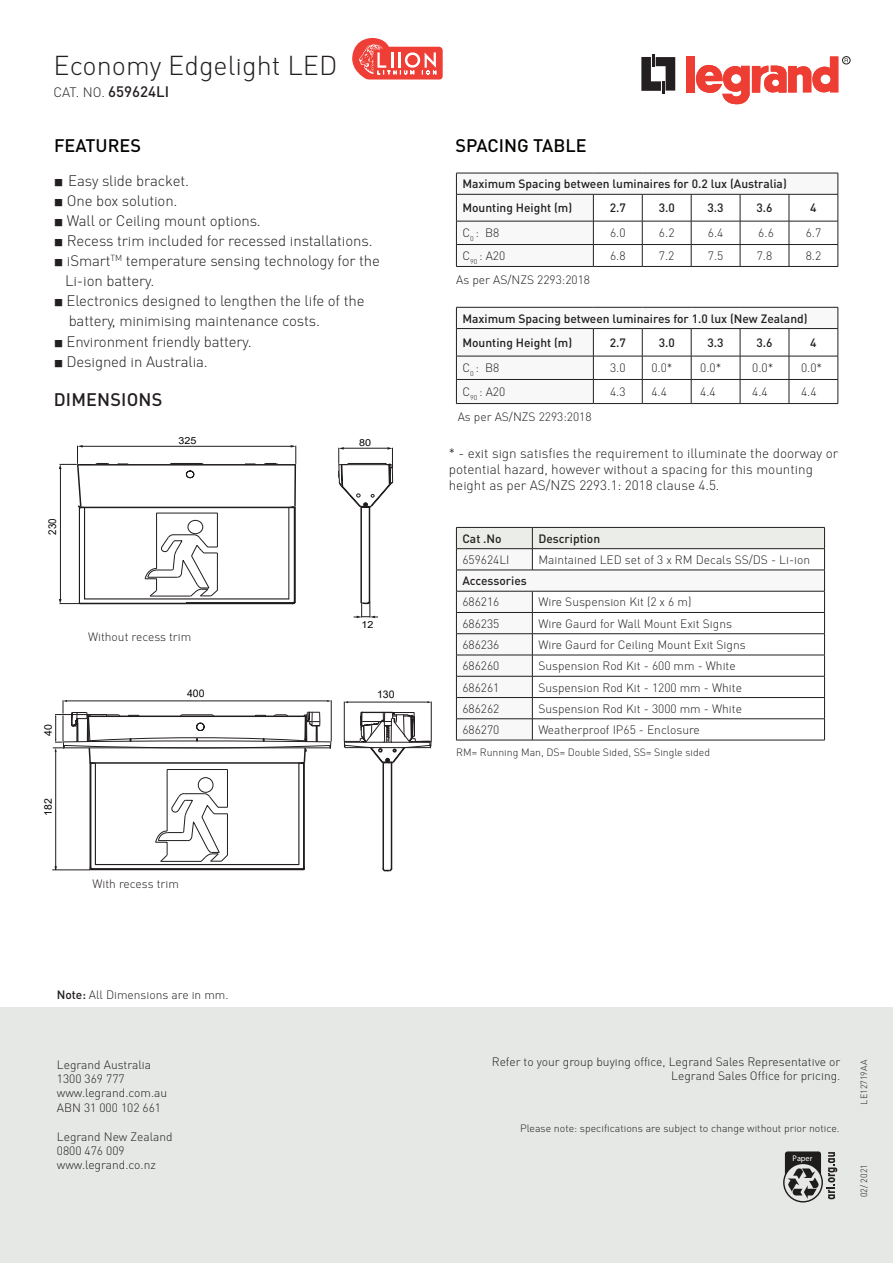
<style>
.page{position:relative;width:893px;height:1263px;background:#fff}
.page>*{position:absolute;margin:0;border:0;box-sizing:border-box;transform-origin:0 0}
.t1{font:300 27px "DIN Pro";color:#231f20}
.t2{font:500 18px "DIN Pro";color:#040503}
.t3{font:500 18px "DIN Pro";letter-spacing:.01em;color:#231f20}
.t4{font:300 15px/20.1px "DIN Pro";letter-spacing:-.01em;color:#231f20}
.t5{font:500 15px "DIN Pro";color:#231f20}
.t6{font:300 13.5px/16.2px "DIN Pro";color:#231f20}
.t7{font:300 12px/14.4px "DIN Pro";color:#231f20}
.t8{font:500 12px/24.5px "DIN Pro";color:#231f20}
.t9{font:10.8px "Arial";color:#040503;scale:.9 1}
.t10{font:300 10.5px "DIN Pro";color:#231f20}
.t11{font:10.5px "Arial";color:#040503}
.t12{font:9.75px "Arial";color:#040503;scale:1.11 1}
.t13{font:300 9px "DIN Pro";color:#231f20}
.t14{font:600 condensed 8.25px "ITC Avant Garde Std";color:#fff}
.s1{font-weight:300;font-size:13.5px}
.s2{font-family:"Koz Go Pr 6 N";font-weight:400;font-size:9px}
.s3{font-weight:500}
</style>
<div class="page">
<div style="left:0;top:1007px;width:893px;height:256px;background:#e5e8e5"></div>
<svg style="left:641px;top:54px;width:34px;height:40px"></svg>
<div style="left:686px;top:56px;width:9px;height:36px;background:#ee3e34"></div>
<svg style="left:696px;top:56px;width:142px;height:49px"></svg>
<div style="left:842px;top:56px;width:8px;height:8px;border:1px solid #231f20;border-radius:50%"></div>
<svg style="left:783px;top:1151px;width:54px;height:51px"></svg>
<svg style="left:456px;top:307px;width:383px;height:97px"></svg>
<hr style="left:456px;top:266px;width:137px;height:1px;background:#231f20">
<hr style="left:593px;top:266px;width:49px;height:1px;background:#231f20">
<hr style="left:642px;top:266px;width:49px;height:1px;background:#231f20">
<hr style="left:691px;top:266px;width:49px;height:1px;background:#231f20">
<hr style="left:740px;top:266px;width:49px;height:1px;background:#231f20">
<hr style="left:789px;top:266px;width:49px;height:1px;background:#231f20">
<svg style="left:456px;top:173px;width:383px;height:93px"></svg>
<svg style="left:456px;top:527px;width:369px;height:213px"></svg>
<hr style="left:456px;top:740px;width:76px;height:1px;background:#231f20">
<hr style="left:532px;top:740px;width:293px;height:1px;background:#231f20">
<svg style="left:352px;top:38px;width:91px;height:42px"></svg>
<hr style="left:52px;top:870px;width:38px;height:1px;background:#211d1f">
<svg style="left:53px;top:700px;width:379px;height:172px"></svg>
<svg style="left:59px;top:445px;width:334px;height:173px"></svg>
<h1 class="t1" style="left:54px;top:49px;width:285px">Economy Edgelight LED</h1>
<p class="t5" style="left:54px;top:82px;width:117px"><span class="s1">CAT. NO.</span> 659624LI</p>
<h2 class="t2" style="left:54px;top:134px;width:89px">FEATURES</h2>
<h2 class="t2" style="left:455px;top:134px;width:133px">SPACING TABLE</h2>
<p class="t4" style="left:54px;top:170px;width:137px"><span class="s2">■</span> Easy slide bracket.</p>
<p class="t4" style="left:54px;top:190px;width:125px"><span class="s2">■</span> One box solution.</p>
<p class="t4" style="left:54px;top:210px;width:208px"><span class="s2">■</span> Wall or Ceiling mount options.</p>
<p class="t4" style="left:54px;top:230px;width:320px"><span class="s2">■</span> Recess trim included for recessed installations.</p>
<p class="t4" style="left:65px;top:250px;width:316px;text-indent:-11px"><span class="s2">■</span> iSmart<sup>TM</sup> temperature sensing technology for the<br>Li-ion battery.</p>
<p class="t4" style="left:69px;top:291px;width:297px;text-indent:-15px"><span class="s2">■</span> Electronics designed to lengthen the life of the battery, minimising maintenance costs.</p>
<p class="t4" style="left:54px;top:331px;width:199px"><span class="s2">■</span> Environment friendly battery.</p>
<p class="t4" style="left:54px;top:351px;width:155px"><span class="s2">■</span> Designed in Australia.</p>
<h2 class="t3" style="left:54px;top:388px;width:110px">DIMENSIONS</h2>
<p class="t9" style="left:45px;top:535px;width:19px;rotate:-90deg">230</p>
<p class="t12" style="left:179px;top:434px;width:18px">325</p>
<p class="t12" style="left:359px;top:436px;width:12px">80</p>
<p class="t11" style="left:41px;top:736px;width:13px;rotate:-90deg">40</p>
<p class="t11" style="left:41px;top:816px;width:19px;rotate:-90deg">182</p>
<p class="t7" style="left:88px;top:629px;width:105px">Without recess trim</p>
<p class="t12" style="left:361px;top:618px;width:12px">12</p>
<p class="t11" style="left:187px;top:686px;width:19px">400</p>
<p class="t11" style="left:377px;top:687px;width:19px">130</p>
<p class="t7" style="left:92px;top:876px;width:88px">With recess trim</p>
<p class="t8" style="left:462px;top:172px;width:326px;line-height:24px">Maximum Spacing between luminaires for 0.2 lux (Australia)<br>Mounting Height (m)</p>
<p class="t8" style="left:610px;top:195px;width:18px">2.7</p>
<p class="t8" style="left:659px;top:195px;width:18px">3.0</p>
<p class="t8" style="left:708px;top:195px;width:18px">3.3</p>
<p class="t8" style="left:756px;top:195px;width:18px">3.6</p>
<p class="t8" style="left:810px;top:195px;width:8px">4</p>
<p class="t7" style="left:462px;top:226px;width:38px">C<sub>0</sub> : B8</p>
<p class="t7" style="left:610px;top:226px;width:17px">6.0</p>
<p class="t7" style="left:659px;top:226px;width:17px">6.2</p>
<p class="t7" style="left:708px;top:226px;width:17px">6.4</p>
<p class="t7" style="left:758px;top:226px;width:17px">6.6</p>
<p class="t7" style="left:806px;top:226px;width:17px">6.7</p>
<p class="t7" style="left:462px;top:248px;width:44px">C<sub>90</sub> : A20</p>
<p class="t7" style="left:610px;top:248px;width:17px">6.8</p>
<p class="t7" style="left:659px;top:248px;width:17px">7.2</p>
<p class="t7" style="left:708px;top:248px;width:17px">7.5</p>
<p class="t7" style="left:757px;top:248px;width:17px">7.8</p>
<p class="t7" style="left:806px;top:248px;width:17px">8.2</p>
<p class="t7" style="left:456px;top:272px;width:135px">As per AS/NZS 2293:2018</p>
<p class="t8" style="left:462px;top:306px;width:347px">Maximum Spacing between luminaires for 1.0 lux (New Zealand)<br>Mounting Height (m)</p>
<p class="t8" style="left:610px;top:330px;width:18px">2.7</p>
<p class="t8" style="left:659px;top:330px;width:18px">3.0</p>
<p class="t8" style="left:708px;top:330px;width:18px">3.3</p>
<p class="t8" style="left:756px;top:330px;width:18px">3.6</p>
<p class="t8" style="left:810px;top:330px;width:8px">4</p>
<p class="t7" style="left:462px;top:361px;width:38px">C<sub>0</sub> : B8</p>
<p class="t7" style="left:610px;top:361px;width:17px">3.0</p>
<p class="t7" style="left:651px;top:361px;width:23px">0.0*</p>
<p class="t7" style="left:700px;top:361px;width:23px">0.0*</p>
<p class="t7" style="left:752px;top:361px;width:23px">0.0*</p>
<p class="t7" style="left:801px;top:361px;width:23px">0.0*</p>
<p class="t7" style="left:462px;top:384px;width:44px">C<sub>90</sub> : A20</p>
<p class="t7" style="left:610px;top:384px;width:17px">4.3</p>
<p class="t7" style="left:651px;top:384px;width:17px">4.4</p>
<p class="t7" style="left:700px;top:384px;width:17px">4.4</p>
<p class="t7" style="left:752px;top:384px;width:17px">4.4</p>
<p class="t7" style="left:801px;top:384px;width:17px">4.4</p>
<p class="t7" style="left:458px;top:409px;width:135px">As per AS/NZS 2293:2018</p>
<p class="t6" style="left:449px;top:445px;width:391px">* - exit sign satisfies the requirement to illuminate the doorway or potential hazard, however without a spacing for this mounting height as per AS/NZS 2293.1: 2018 clause 4.5.</p>
<p class="t8" style="left:462px;top:526px;width:41px">Cat .No</p>
<p class="t8" style="left:538px;top:526px;width:63px">Description</p>
<p class="t7" style="left:462px;top:552px;width:49px">659624LI</p>
<p class="t7" style="left:538px;top:552px;width:273px">Maintained LED set of 3 x RM Decals SS/DS - Li-ion</p>
<p class="t8" style="left:462px;top:568px;width:66px">Accessories</p>
<p class="t7" style="left:462px;top:595px;width:39px">686216</p>
<p class="t7" style="left:538px;top:595px;width:155px">Wire Suspension Kit (2 x 6 m)</p>
<p class="t7" style="left:462px;top:616px;width:39px">686235</p>
<p class="t7" style="left:538px;top:616px;width:195px">Wire Gaurd for Wall Mount Exit Signs</p>
<p class="t7" style="left:462px;top:637px;width:39px">686236</p>
<p class="t7" style="left:538px;top:637px;width:209px">Wire Gaurd for Ceiling Mount Exit Signs</p>
<p class="t7" style="left:462px;top:658px;width:39px">686260</p>
<p class="t7" style="left:538px;top:658px;width:199px">Suspension Rod Kit - 600 mm - White</p>
<p class="t7" style="left:462px;top:680px;width:39px">686261</p>
<p class="t7" style="left:538px;top:680px;width:205px">Suspension Rod Kit - 1200 mm - White</p>
<p class="t7" style="left:462px;top:701px;width:39px">686262</p>
<p class="t7" style="left:538px;top:701px;width:205px">Suspension Rod Kit - 3000 mm - White</p>
<p class="t7" style="left:462px;top:722px;width:39px">686270</p>
<p class="t7" style="left:538px;top:722px;width:163px">Weatherproof IP65 - Enclosure</p>
<p class="t10" style="left:456px;top:746px;width:255px">RM= Running Man, DS= Double Sided, SS= Single sided</p>
<p class="t7" style="left:57px;top:987px;width:173px"><span class="s3">Note:</span> All Dimensions are in mm.</p>
<p class="t7" style="left:57px;top:1057px;width:112px">Legrand Australia<br>1300 369 777 www.legrand.com.au<br>ABN 31 000 102 661</p>
<p class="t7" style="left:57px;top:1129px;width:117px">Legrand New Zealand<br>0800 476 009 www.legrand.co.nz</p>
<p class="t7" style="left:492px;top:1054px;width:350px;text-align:right">Refer to your group buying office, Legrand Sales Representative or<br>Legrand Sales Office for pricing.</p>
<p class="t10" style="left:520px;top:1121px;width:321px">Please note: specifications are subject to change without prior notice.</p>
<p class="t14" style="left:793px;top:1153px;width:21px">Paper</p>
<p class="t13" style="left:858px;top:1104px;width:46px;rotate:-90deg">LE12719AA</p>
<p class="t13" style="left:858px;top:1197px;width:35px;rotate:-90deg">02/ 2021</p>
</div>
